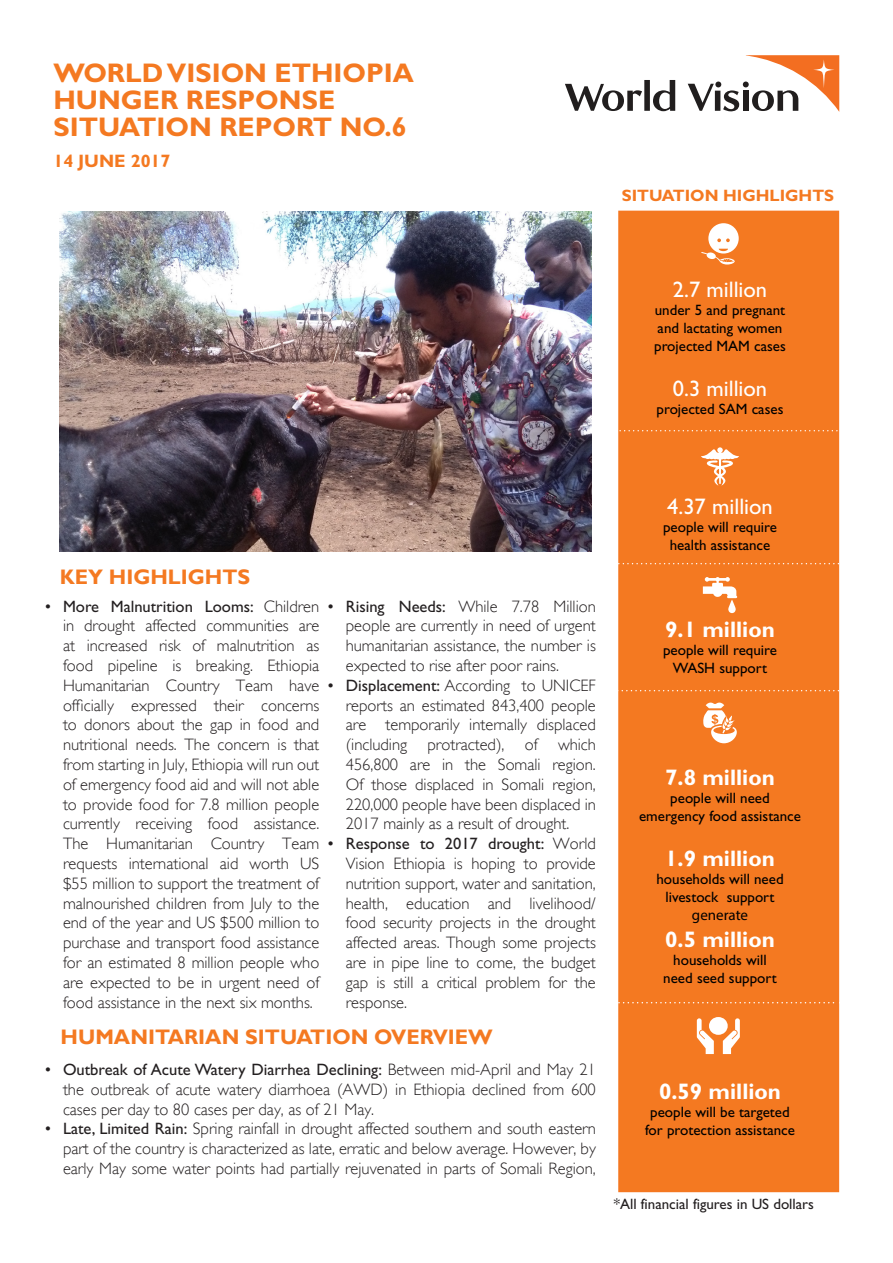
<style>
.page{position:relative;width:893px;height:1263px;background:#fff}
.page>*{position:absolute;margin:0;border:0;box-sizing:border-box;transform-origin:0 0}
.t1{font:700 27px "Gill Sans";color:#f47921}
.t2{font:700 22.5px "Gill Sans";color:#fff}
.t3{font:22.5px "Gill Sans";color:#fff}
.t4{font:700 22.5px "Gill Sans Std";color:#fff}
.t5{font:700 21px "Gill Sans";color:#f47921}
.t6{font:700 18px "Gill Sans";color:#f47921}
.t7{font:300 16.5px/19.8px "Gill Sans";color:#231f20;text-align:justify}
.t8{font:700 16.5px "Gill Sans";color:#f47921}
.t9{font:15px "Gill Sans";color:#000}
.t10{font:15px "Gill Sans";color:#231f20}
.t11{font:15px "Myriad Pro";color:#000}
.s1{font-weight:400}
</style>
<div class="page">
<svg style="left:565px;top:55px;width:274px;height:57px"></svg>
<div style="left:618px;top:211px;width:221px;height:981px;background:#f47921;border:2px solid #f57821"></div>
<svg style="left:618px;top:430px;width:220px;height:1px"></svg>
<svg style="left:618px;top:690px;width:221px;height:1px"></svg>
<svg style="left:618px;top:1002px;width:221px;height:1px"></svg>
<svg style="left:701px;top:223px;width:38px;height:41px"></svg>
<svg style="left:703px;top:577px;width:34px;height:37px"></svg>
<svg style="left:703px;top:702px;width:34px;height:41px"></svg>
<svg style="left:618px;top:445px;width:121px;height:41px"></svg>
<svg style="left:618px;top:563px;width:221px;height:1px"></svg>
<svg style="left:697px;top:1017px;width:43px;height:37px"></svg>
<img style="left:60px;top:212px;width:531px;height:340px">
<p class="t1" style="left:53px;top:57px;width:362px">WORLD VISION ETHIOPIA</p>
<p class="t1" style="left:53px;top:84px;width:283px">HUNGER RESPONSE</p>
<p class="t1" style="left:53px;top:111px;width:355px">SITUATION REPORT NO.6</p>
<p class="t6" style="left:53px;top:150px;width:119px">14 JUNE 2017</p>
<p class="t8" style="left:622px;top:186px;width:214px">SITUATION HIGHLIGHTS</p>
<p class="t3" style="left:673px;top:276px;width:96px">2.7 million</p>
<p class="t9" style="left:655px;top:301px;width:132px">under 5 and pregnant</p>
<p class="t9" style="left:658px;top:319px;width:126px">and lactating women</p>
<p class="t9" style="left:654px;top:337px;width:133px">projected MAM cases</p>
<p class="t3" style="left:673px;top:375px;width:96px">0.3 million</p>
<p class="t9" style="left:657px;top:400px;width:128px">projected SAM cases</p>
<p class="t5" style="left:60px;top:565px;width:192px">KEY HIGHLIGHTS</p>
<p class="t7" style="left:63px;top:596px;width:258px;text-indent:-18px"><span class="s1">• More Malnutrition Looms:</span> Children in drought affected communities are at increased risk of malnutrition as food pipeline is breaking. Ethiopia Humanitarian Country Team have officially expressed their concerns to donors about the gap in food and nutritional needs. The concern is that from starting in July, Ethiopia will run out of emergency food aid and will not able to provide food for 7.8 million people currently receiving food assistance.<br>The Humanitarian Country Team requests international aid worth US $55 million to support the treatment of malnourished children from July to the end of the year and US $500 million to purchase and transport food assistance for an estimated 8 million people who are expected to be in urgent need of food assistance in the next six months.</p>
<p class="t7" style="left:346px;top:596px;width:252px;text-indent:-18px"><span class="s1">• Rising Needs:</span> While 7.78 Million people are currently in need of urgent humanitarian assistance, the number is expected to rise after poor rains.</p>
<p class="t7" style="left:346px;top:675px;width:252px;text-indent:-18px"><span class="s1">• Displacement:</span> According to UNICEF reports an estimated 843,400 people are temporarily internally displaced (including protracted), of which 456,800 are in the Somali region.<br>Of those displaced in Somali region, 220,000 people have been displaced in 2017 mainly as a result of drought.</p>
<p class="t7" style="left:346px;top:834px;width:252px;text-indent:-18px"><span class="s1">• Response to 2017 drought:</span> World Vision Ethiopia is hoping to provide nutrition support, water and sanitation, health, education and livelihood/ food security projects in the drought affected areas. Though some projects are in pipe line to come, the budget gap is still a critical problem for the response.</p>
<p class="t5" style="left:61px;top:1025px;width:433px">HUMANITARIAN SITUATION OVERVIEW</p>
<p class="t7" style="left:63px;top:1059px;width:534px;text-indent:-18px"><span class="s1">• Outbreak of Acute Watery Diarrhea Declining:</span> Between mid-April and May 21 the outbreak of acute watery diarrhoea (AWD) in Ethiopia declined from 600 cases per day to 80 cases per day, as of 21 May.</p>
<p class="t7" style="left:63px;top:1119px;width:534px;text-indent:-18px"><span class="s1">• Late, Limited Rain:</span> Spring rainfall in drought affected southern and south eastern part of the country is characterized as late, erratic and below average. However, by early May some water points had partially rejuvenated in parts of Somali Region,</p>
<p class="t3" style="left:667px;top:494px;width:107px">4.37 million</p>
<p class="t9" style="left:663px;top:518px;width:115px">people will require</p>
<p class="t9" style="left:670px;top:536px;width:102px">health assistance</p>
<p class="t2" style="left:665px;top:616px;width:111px">9.1 million</p>
<p class="t9" style="left:663px;top:641px;width:115px">people will require</p>
<p class="t9" style="left:673px;top:659px;width:96px">WASH support</p>
<p class="t2" style="left:665px;top:764px;width:111px">7.8 million</p>
<p class="t9" style="left:670px;top:789px;width:101px">people will need</p>
<p class="t9" style="left:639px;top:807px;width:163px">emergency food assistance</p>
<p class="t2" style="left:665px;top:845px;width:111px">1.9 million</p>
<p class="t9" style="left:656px;top:870px;width:129px">households will need</p>
<p class="t9" style="left:665px;top:888px;width:110px">livestock support</p>
<p class="t11" style="left:692px;top:906px;width:58px">generate</p>
<p class="t2" style="left:665px;top:926px;width:111px">0.5 million</p>
<p class="t9" style="left:673px;top:951px;width:95px">households will</p>
<p class="t9" style="left:663px;top:969px;width:115px">need seed support</p>
<p class="t4" style="left:659px;top:1078px;width:124px">0.59 million</p>
<p class="t9" style="left:650px;top:1103px;width:141px">people will be targeted</p>
<p class="t9" style="left:645px;top:1121px;width:151px">for protection assistance</p>
<p class="t10" style="left:614px;top:1195px;width:202px">*All financial figures in US dollars</p>
</div>
